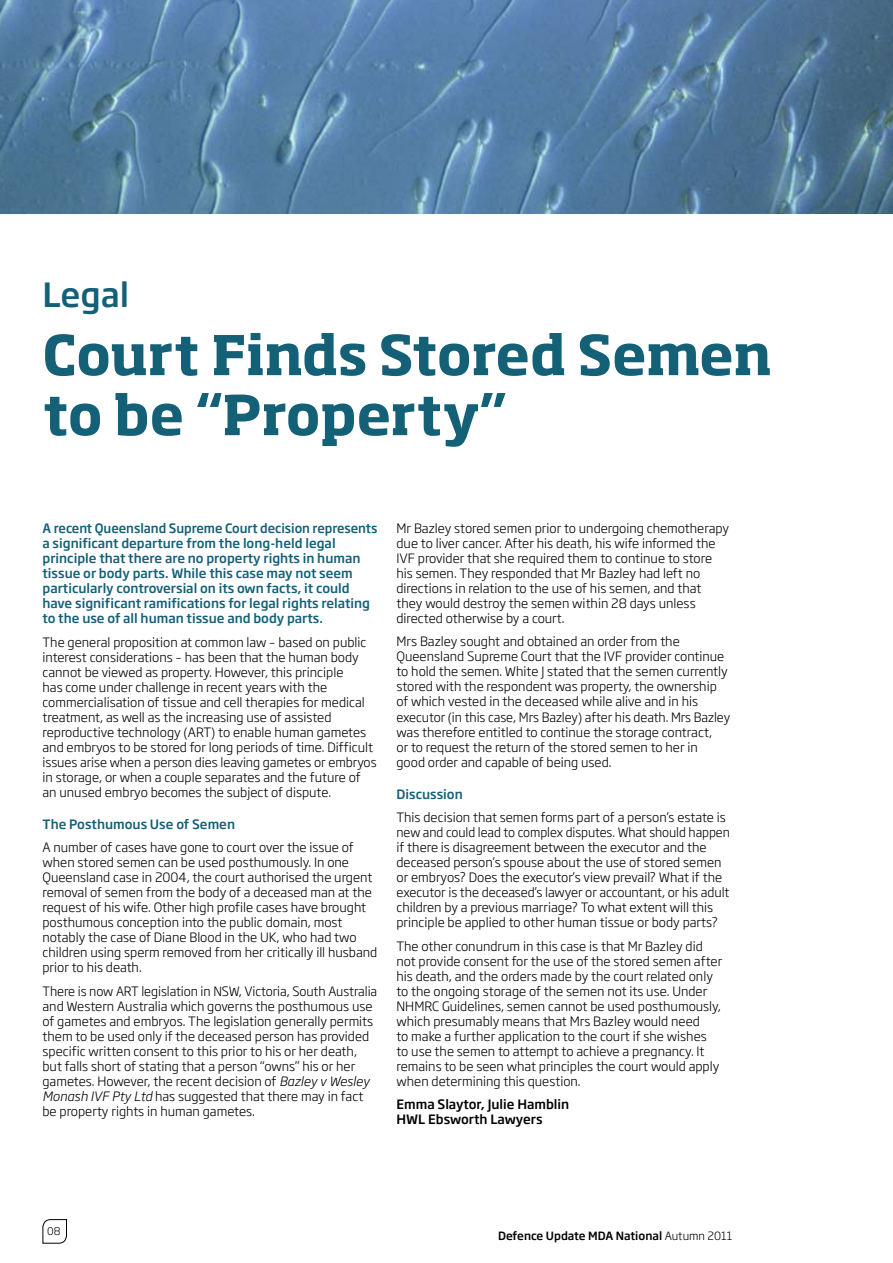
<style>
.page{position:relative;width:893px;height:1263px;background:#fff}
.page>*{position:absolute;margin:0;border:0;box-sizing:border-box;transform-origin:0 0}
.t1{font:700 54px/60px "Soho Std";color:#146077}
.t2{font:500 33px "Soho Gothic Std";color:#146077}
.t3{font:300 12.75px/15px "Soho Gothic Std";color:#000}
.t4{font:500 12.75px/15px "Soho Gothic Std";color:#146077}
.t5{font:500 12.75px/15px "Soho Gothic Std";color:#000}
.t6{font:500 11.25px "Soho Gothic Std";color:#000}
.t7{font:300 10.5px "Soho Gothic Std";color:#000}
.s1{font-style:italic}
.s2{font-weight:300}
</style>
<div class="page">
<img style="left:0;top:0;width:893px;height:213px">
<svg style="left:42px;top:1219px;width:25px;height:25px"></svg>
<h2 class="t2" style="left:43px;top:273px;width:88px">Legal</h2>
<h1 class="t1" style="left:43px;top:324px;width:731px">Court Finds Stored Semen to be “Property”</h1>
<p class="t4" style="left:43px;top:521px;width:336px">A recent Queensland Supreme Court decision represents a significant departure from the long-held legal principle that there are no property rights in human tissue or body parts. While this case may not seem particularly controversial on its own facts, it could have significant ramifications for legal rights relating to the use of all human tissue and body parts.</p>
<p class="t3" style="left:43px;top:634px;width:336px">The general proposition at common law – based on public interest considerations – has been that the human body cannot be viewed as property. However, this principle<br>has come under challenge in recent years with the commercialisation of tissue and cell therapies for medical treatment, as well as the increasing use of assisted reproductive technology (ART) to enable human gametes and embryos to be stored for long periods of time. Difficult issues arise when a person dies leaving gametes or embryos in storage, or when a couple separates and the future of an unused embryo becomes the subject of dispute.</p>
<p class="t4" style="left:43px;top:816px;width:194px">The Posthumous Use of Semen</p>
<p class="t3" style="left:43px;top:840px;width:336px">A number of cases have gone to court over the issue of when stored semen can be used posthumously. In one Queensland case in 2004, the court authorised the urgent removal of semen from the body of a deceased man at the request of his wife. Other high profile cases have brought posthumous conception into the public domain, most notably the case of Diane Blood in the UK, who had two children using sperm removed from her critically ill husband prior to his death.</p>
<p class="t3" style="left:43px;top:984px;width:336px">There is now ART legislation in NSW, Victoria, South Australia and Western Australia which governs the posthumous use of gametes and embryos. The legislation generally permits them to be used only if the deceased person has provided specific written consent to this prior to his or her death, but falls short of stating that a person “owns” his or her gametes. However, the recent decision of <span class="s1">Bazley v Wesley Monash IVF Pty Ltd</span> has suggested that there may in fact be property rights in human gametes.</p>
<p class="t3" style="left:396px;top:521px;width:334px">Mr Bazley stored semen prior to undergoing chemotherapy due to liver cancer. After his death, his wife informed the IVF provider that she required them to continue to store his semen. They responded that Mr Bazley had left no directions in relation to the use of his semen, and that they would destroy the semen within 28 days unless directed otherwise by a court.</p>
<p class="t3" style="left:396px;top:634px;width:335px">Mrs Bazley sought and obtained an order from the Queensland Supreme Court that the IVF provider continue to hold the semen. White J stated that the semen currently stored with the respondent was property, the ownership of which vested in the deceased while alive and in his executor (in this case, Mrs Bazley) after his death. Mrs Bazley was therefore entitled to continue the storage contract,<br>or to request the return of the stored semen to her in<br>good order and capable of being used.</p>
<p class="t4" style="left:396px;top:786px;width:68px">Discussion</p>
<p class="t3" style="left:396px;top:810px;width:335px">This decision that semen forms part of a person’s estate is new and could lead to complex disputes. What should happen if there is disagreement between the executor and the deceased person’s spouse about the use of stored semen or embryos? Does the executor’s view prevail? What if the executor is the deceased’s lawyer or accountant, or his adult children by a previous marriage? To what extent will this principle be applied to other human tissue or body parts?</p>
<p class="t3" style="left:396px;top:938px;width:327px">The other conundrum in this case is that Mr Bazley did not provide consent for the use of the stored semen after his death, and the orders made by the court related only to the ongoing storage of the semen not its use. Under NHMRC Guidelines, semen cannot be used posthumously, which presumably means that Mrs Bazley would need<br>to make a further application to the court if she wishes<br>to use the semen to attempt to achieve a pregnancy. It remains to be seen what principles the court would apply when determining this question.</p>
<p class="t5" style="left:396px;top:1097px;width:174px">Emma Slaytor, Julie Hamblin<br>HWL Ebsworth Lawyers</p>
<p class="t7" style="left:47px;top:1224px;width:15px">08</p>
<p class="t6" style="left:498px;top:1228px;width:236px">Defence Update MDA National <span class="s2">Autumn 2011</span></p>
</div>
